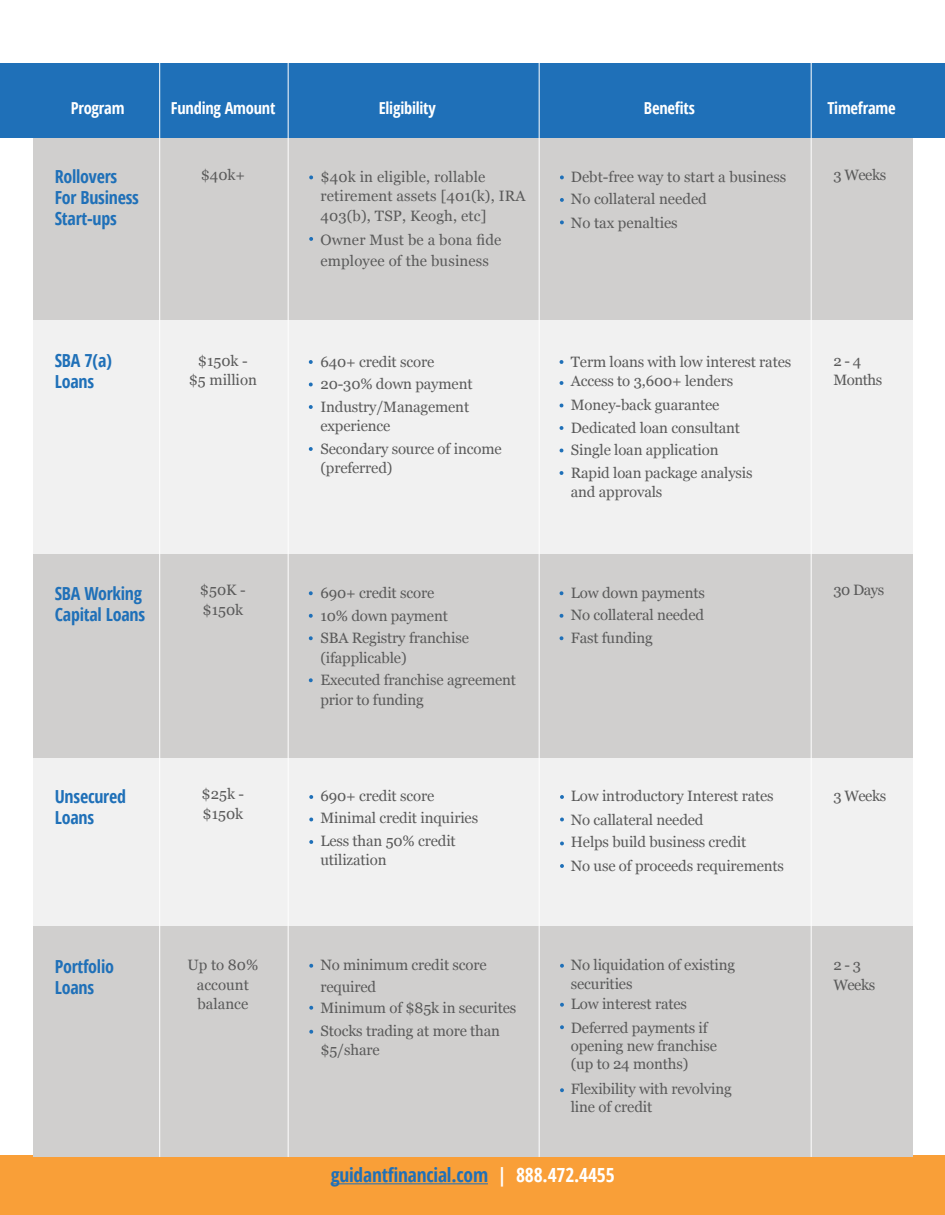
<style>
.page{position:relative;width:945px;height:1215px;background:#fff}
.page>*{position:absolute;margin:0;border:0;box-sizing:border-box;transform-origin:0 0}
.t1{font:700 condensed 19.5px "Open Sans";letter-spacing:-.01em;color:#1f70b8}
.t2{font:700 condensed 18px "Open Sans";letter-spacing:-.015em;color:#1f70b8}
.t3{font:700 condensed 16.5px "Open Sans";letter-spacing:-.015em;color:#fff}
.t4{font:15px "Georgia";letter-spacing:-.01em;color:#5a5a5a}
.t5{font:15px "Georgia";letter-spacing:.01em;color:#5a5a5a}
.s1{color:#fff}
</style>
<div class="page">
<div style="left:0;top:63px;width:945px;height:74px;background:#1f70b8"></div>
<div style="left:0;top:1155px;width:945px;height:60px;background:#f99f38"></div>
<div style="left:33px;top:926px;width:879px;height:230px;background:#d0cfce"></div>
<div style="left:33px;top:758px;width:879px;height:168px;background:#f1f1f1"></div>
<div style="left:33px;top:553px;width:879px;height:205px;background:#d0cfce"></div>
<div style="left:33px;top:320px;width:879px;height:233px;background:#f1f1f1"></div>
<div style="left:33px;top:139px;width:879px;height:181px;background:#d0cfce"></div>
<hr style="left:159px;top:52px;width:1px;height:1105px;background:#fff">
<hr style="left:288px;top:52px;width:1px;height:1105px;background:#fff">
<hr style="left:539px;top:52px;width:1px;height:1105px;background:#fff">
<hr style="left:811px;top:52px;width:1px;height:1105px;background:#fff">
<svg style="left:309px;top:1006px;width:4px;height:4px"></svg>
<svg style="left:309px;top:1030px;width:4px;height:4px"></svg>
<svg style="left:309px;top:964px;width:4px;height:4px"></svg>
<svg style="left:560px;top:1003px;width:4px;height:4px"></svg>
<svg style="left:560px;top:1025px;width:4px;height:4px"></svg>
<svg style="left:560px;top:1088px;width:4px;height:4px"></svg>
<svg style="left:560px;top:964px;width:4px;height:4px"></svg>
<svg style="left:309px;top:795px;width:4px;height:4px"></svg>
<svg style="left:309px;top:818px;width:4px;height:3px"></svg>
<svg style="left:309px;top:840px;width:4px;height:4px"></svg>
<svg style="left:560px;top:795px;width:4px;height:4px"></svg>
<svg style="left:560px;top:818px;width:4px;height:3px"></svg>
<svg style="left:560px;top:842px;width:4px;height:3px"></svg>
<svg style="left:560px;top:864px;width:4px;height:4px"></svg>
<svg style="left:309px;top:591px;width:4px;height:4px"></svg>
<svg style="left:309px;top:614px;width:4px;height:4px"></svg>
<svg style="left:309px;top:636px;width:4px;height:4px"></svg>
<svg style="left:309px;top:678px;width:4px;height:4px"></svg>
<svg style="left:560px;top:591px;width:3px;height:4px"></svg>
<svg style="left:560px;top:614px;width:3px;height:4px"></svg>
<svg style="left:560px;top:636px;width:3px;height:4px"></svg>
<svg style="left:309px;top:360px;width:4px;height:4px"></svg>
<svg style="left:309px;top:383px;width:4px;height:3px"></svg>
<svg style="left:309px;top:405px;width:4px;height:4px"></svg>
<svg style="left:309px;top:447px;width:4px;height:4px"></svg>
<svg style="left:560px;top:360px;width:3px;height:4px"></svg>
<svg style="left:560px;top:381px;width:3px;height:4px"></svg>
<svg style="left:560px;top:426px;width:3px;height:4px"></svg>
<svg style="left:560px;top:471px;width:3px;height:4px"></svg>
<svg style="left:309px;top:175px;width:4px;height:4px"></svg>
<svg style="left:309px;top:237px;width:4px;height:4px"></svg>
<svg style="left:560px;top:175px;width:4px;height:4px"></svg>
<svg style="left:560px;top:198px;width:4px;height:4px"></svg>
<svg style="left:560px;top:220px;width:4px;height:4px"></svg>
<hr style="left:331px;top:1183px;width:157px;height:1px;background:#1f70b8">
<p class="t3" style="left:71px;top:96px;width:55px">Program</p>
<p class="t3" style="left:171px;top:96px;width:106px">Funding Amount</p>
<p class="t3" style="left:379px;top:96px;width:59px">Eligibility</p>
<p class="t3" style="left:644px;top:96px;width:52px">Benefits</p>
<p class="t3" style="left:827px;top:96px;width:70px">Timeframe</p>
<p class="t2" style="left:55px;top:164px;width:64px">Rollovers</p>
<p class="t2" style="left:55px;top:185px;width:86px">For Business</p>
<p class="t2" style="left:55px;top:206px;width:64px">Start-ups</p>
<p class="t2" style="left:55px;top:348px;width:59px">SBA 7(a)</p>
<p class="t2" style="left:55px;top:369px;width:41px">Loans</p>
<p class="t2" style="left:55px;top:581px;width:89px">SBA Working</p>
<p class="t2" style="left:55px;top:602px;width:92px">Capital Loans</p>
<p class="t2" style="left:55px;top:784px;width:73px">Unsecured</p>
<p class="t2" style="left:55px;top:805px;width:41px">Loans</p>
<p class="t2" style="left:55px;top:954px;width:61px">Portfolio</p>
<p class="t2" style="left:55px;top:975px;width:41px">Loans</p>
<p class="t4" style="left:201px;top:164px;width:46px">$40k+</p>
<p class="t5" style="left:320px;top:166px;width:166px">$40k in eligible, rollable</p>
<p class="t5" style="left:320px;top:185px;width:207px">retirement assets [401(k), IRA</p>
<p class="t5" style="left:320px;top:205px;width:167px">403(b), TSP, Keogh, etc]</p>
<p class="t5" style="left:320px;top:229px;width:182px">Owner Must be a bona fide</p>
<p class="t5" style="left:320px;top:250px;width:170px">employee of the business</p>
<p class="t4" style="left:198px;top:350px;width:51px">$150k -</p>
<p class="t4" style="left:189px;top:369px;width:70px">$5 million</p>
<p class="t4" style="left:320px;top:350px;width:115px">640+ credit score</p>
<p class="t4" style="left:320px;top:373px;width:154px">20-30% down payment</p>
<p class="t4" style="left:320px;top:395px;width:150px">Industry/Management</p>
<p class="t4" style="left:320px;top:415px;width:71px">experience</p>
<p class="t4" style="left:320px;top:437px;width:183px">Secondary source of income</p>
<p class="t4" style="left:320px;top:457px;width:73px">(preferred)</p>
<p class="t4" style="left:200px;top:579px;width:47px">$50K -</p>
<p class="t4" style="left:203px;top:599px;width:42px">$150k</p>
<p class="t4" style="left:320px;top:582px;width:115px">690+ credit score</p>
<p class="t4" style="left:320px;top:605px;width:129px">10% down payment</p>
<p class="t4" style="left:320px;top:627px;width:150px">SBA Registry franchise</p>
<p class="t4" style="left:320px;top:647px;width:88px">(ifapplicable)</p>
<p class="t4" style="left:320px;top:669px;width:197px">Executed franchise agreement</p>
<p class="t4" style="left:320px;top:689px;width:105px">prior to funding</p>
<p class="t4" style="left:202px;top:783px;width:44px">$25k -</p>
<p class="t4" style="left:203px;top:802px;width:42px">$150k</p>
<p class="t4" style="left:320px;top:784px;width:115px">690+ credit score</p>
<p class="t4" style="left:320px;top:807px;width:159px">Minimal credit inquiries</p>
<p class="t4" style="left:320px;top:829px;width:137px">Less than 50% credit</p>
<p class="t4" style="left:320px;top:849px;width:68px">utilization</p>
<p class="t4" style="left:187px;top:954px;width:72px">Up to 80%</p>
<p class="t4" style="left:197px;top:974px;width:53px">account</p>
<p class="t4" style="left:198px;top:993px;width:52px">balance</p>
<p class="t4" style="left:320px;top:954px;width:168px">No minimum credit score</p>
<p class="t4" style="left:320px;top:976px;width:57px">required</p>
<p class="t4" style="left:320px;top:997px;width:197px">Minimum of $85k in securites</p>
<p class="t4" style="left:320px;top:1020px;width:181px">Stocks trading at more than</p>
<p class="t4" style="left:320px;top:1039px;width:61px">$5/share</p>
<p class="t4" style="left:571px;top:166px;width:217px">Debt-free way to start a business</p>
<p class="t4" style="left:571px;top:188px;width:138px">No collateral needed</p>
<p class="t4" style="left:571px;top:212px;width:108px">No tax penalties</p>
<p class="t4" style="left:571px;top:350px;width:222px">Term loans with low interest rates</p>
<p class="t4" style="left:571px;top:370px;width:164px">Access to 3,600+ lenders</p>
<p class="t4" style="left:571px;top:394px;width:150px">Money-back guarantee</p>
<p class="t4" style="left:571px;top:416px;width:171px">Dedicated loan consultant</p>
<p class="t4" style="left:571px;top:439px;width:149px">Single loan application</p>
<p class="t4" style="left:571px;top:461px;width:183px">Rapid loan package analysis</p>
<p class="t4" style="left:571px;top:481px;width:93px">and approvals</p>
<p class="t4" style="left:571px;top:582px;width:136px">Low down payments</p>
<p class="t4" style="left:571px;top:604px;width:135px">No collateral needed</p>
<p class="t4" style="left:571px;top:627px;width:84px">Fast funding</p>
<p class="t4" style="left:571px;top:784px;width:204px">Low introductory Interest rates</p>
<p class="t4" style="left:571px;top:808px;width:134px">No callateral needed</p>
<p class="t4" style="left:571px;top:831px;width:177px">Helps build business credit</p>
<p class="t4" style="left:571px;top:855px;width:215px">No use of proceeds requirements</p>
<p class="t4" style="left:571px;top:954px;width:166px">No liquidation of existing</p>
<p class="t4" style="left:571px;top:973px;width:63px">securities</p>
<p class="t4" style="left:571px;top:993px;width:118px">Low interest rates</p>
<p class="t4" style="left:571px;top:1017px;width:138px">Deferred payments if</p>
<p class="t4" style="left:571px;top:1035px;width:148px">opening new franchise</p>
<p class="t4" style="left:571px;top:1053px;width:119px">(up to 24 months)</p>
<p class="t4" style="left:571px;top:1078px;width:162px">Flexibility with revolving</p>
<p class="t4" style="left:571px;top:1096px;width:83px">line of credit</p>
<p class="t1" style="left:331px;top:1162px;width:286px">guidantfinancial.com <span class="s1">| 888.472.4455</span></p>
<p class="t4" style="left:833px;top:164px;width:54px">3 Weeks</p>
<p class="t4" style="left:833px;top:350px;width:29px">2 - 4</p>
<p class="t4" style="left:833px;top:369px;width:50px">Months</p>
<p class="t4" style="left:833px;top:579px;width:53px">30 Days</p>
<p class="t4" style="left:833px;top:784px;width:54px">3 Weeks</p>
<p class="t4" style="left:833px;top:954px;width:29px">2 - 3</p>
<p class="t4" style="left:833px;top:974px;width:43px">Weeks</p>
</div>
